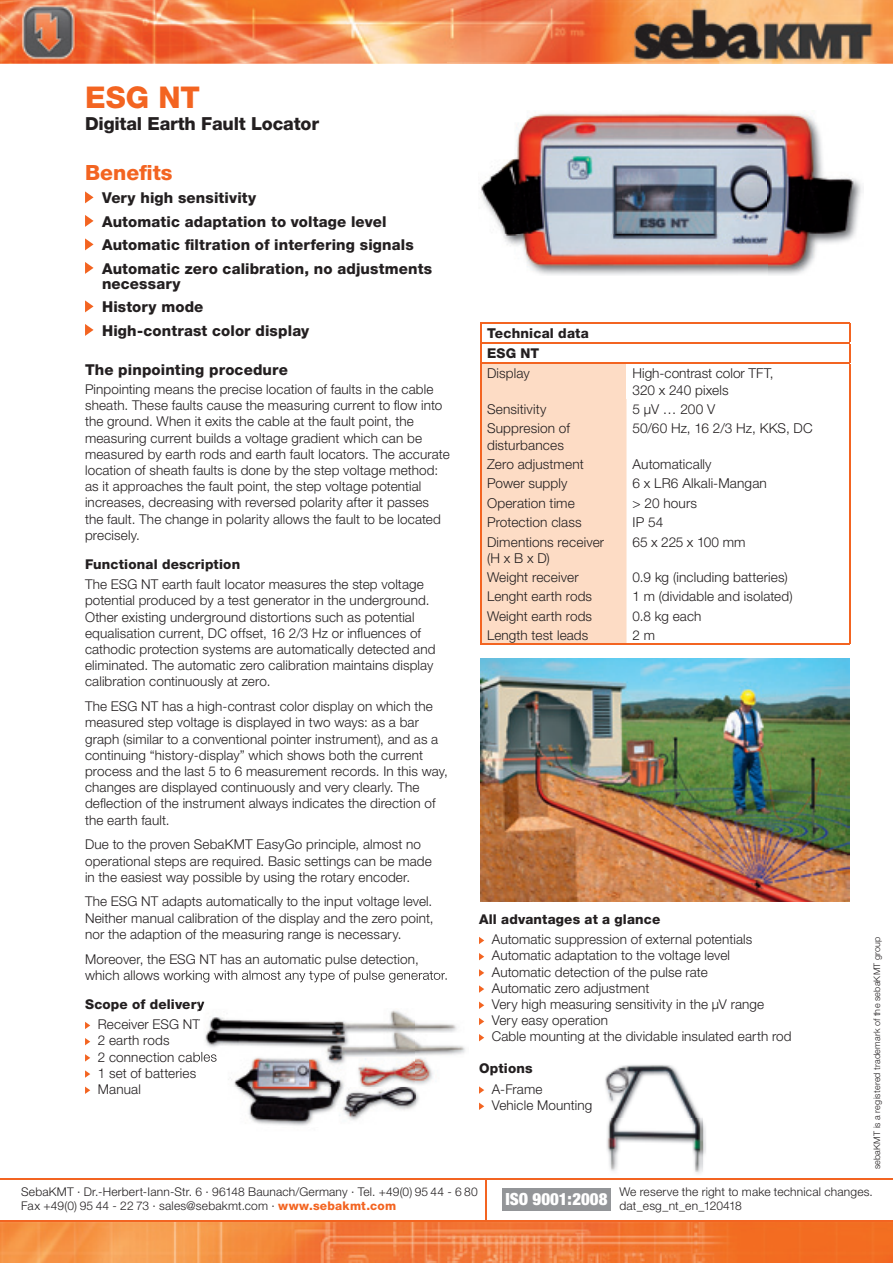
<style>
.page{position:relative;width:893px;height:1263px;background:#fff}
.page>*{position:absolute;margin:0;border:0;box-sizing:border-box;transform-origin:0 0}
.t1{font:800 30px "Helvetica Neue";color:#f36421}
.t2{font:800 21px "Helvetica Neue";color:#f36421}
.t3{font:800 18px "Helvetica Neue";letter-spacing:-.01em;color:#231f20}
.t4{font:900 condensed 16.8px "Helvetica Neue";letter-spacing:.005em;color:#fff}
.t5{font:800 15px/23.5px "Helvetica Neue";letter-spacing:.01em;color:#231f20}
.t6{font:300 13.65px/16.4px "Helvetica Neue";letter-spacing:.01em;color:#231f20}
.t7{font:800 13.65px "Helvetica Neue";letter-spacing:.015em;color:#231f20}
.t8{font:300 13.5px/16.2px "Helvetica Neue";letter-spacing:.01em;color:#231f20}
.t9{font:800 13.5px "Helvetica Neue";letter-spacing:.015em;color:#231f20}
.t10{font:300 12px/14.4px "Helvetica Neue";letter-spacing:.015em;color:#231f20}
.t11{font:300 9px "Helvetica Neue";letter-spacing:.025em;color:#231f20}
.s1{font-weight:800;color:#f36421}
</style>
<div class="page">
<img style="left:0;top:1222px;width:893px;height:41px">
<div style="left:502px;top:1188px;width:109px;height:23px;background:#939598"></div>
<hr style="left:0;top:1220px;width:893px;height:2px;background:#f36421">
<hr style="left:0;top:1178px;width:893px;height:1px;background:#f36421">
<hr style="left:485px;top:1179px;width:1px;height:42px;background:#f36421">
<img style="left:0;top:0;width:893px;height:64px">
<hr style="left:480px;top:322px;width:146px;height:2px;background:#f36421">
<hr style="left:626px;top:322px;width:224px;height:2px;background:#f36421">
<svg style="left:849px;top:324px;width:1px;height:38px"></svg>
<hr style="left:849px;top:364px;width:1px;height:35px;background:#f36421">
<svg style="left:849px;top:399px;width:1px;height:19px"></svg>
<hr style="left:849px;top:418px;width:1px;height:36px;background:#f36421">
<svg style="left:849px;top:454px;width:1px;height:77px"></svg>
<hr style="left:849px;top:531px;width:1px;height:36px;background:#f36421">
<svg style="left:480px;top:324px;width:146px;height:319px"></svg>
<svg style="left:849px;top:567px;width:1px;height:76px"></svg>
<hr style="left:480px;top:342px;width:146px;height:2px;background:#f36421">
<hr style="left:626px;top:342px;width:224px;height:2px;background:#f36421">
<hr style="left:480px;top:362px;width:146px;height:2px;background:#f36421">
<hr style="left:626px;top:362px;width:224px;height:2px;background:#f36421">
<hr style="left:480px;top:643px;width:146px;height:2px;background:#f36421">
<hr style="left:626px;top:643px;width:224px;height:2px;background:#f36421">
<svg style="left:85px;top:1022px;width:5px;height:7px"></svg>
<svg style="left:85px;top:1038px;width:5px;height:7px"></svg>
<svg style="left:85px;top:1054px;width:5px;height:7px"></svg>
<svg style="left:85px;top:1070px;width:5px;height:8px"></svg>
<svg style="left:85px;top:1086px;width:5px;height:8px"></svg>
<svg style="left:479px;top:937px;width:5px;height:7px"></svg>
<svg style="left:479px;top:953px;width:5px;height:7px"></svg>
<svg style="left:479px;top:969px;width:5px;height:7px"></svg>
<svg style="left:479px;top:985px;width:5px;height:8px"></svg>
<svg style="left:479px;top:1001px;width:5px;height:8px"></svg>
<svg style="left:479px;top:1018px;width:5px;height:7px"></svg>
<svg style="left:479px;top:1034px;width:5px;height:7px"></svg>
<svg style="left:479px;top:1086px;width:5px;height:8px"></svg>
<svg style="left:479px;top:1102px;width:5px;height:8px"></svg>
<svg style="left:85px;top:191px;width:9px;height:12px"></svg>
<svg style="left:85px;top:215px;width:9px;height:12px"></svg>
<svg style="left:85px;top:238px;width:9px;height:12px"></svg>
<svg style="left:85px;top:262px;width:9px;height:12px"></svg>
<svg style="left:85px;top:300px;width:9px;height:12px"></svg>
<svg style="left:85px;top:324px;width:9px;height:12px"></svg>
<img style="left:605px;top:1065px;width:101px;height:109px">
<img style="left:606px;top:1066px;width:97px;height:105px">
<img style="left:480px;top:659px;width:369px;height:242px">
<img style="left:448px;top:62px;width:428px;height:2px">
<img style="left:480px;top:112px;width:382px;height:163px">
<img style="left:200px;top:974px;width:247px;height:8px">
<svg style="left:198px;top:1052px;width:5px;height:10px"></svg>
<img style="left:205px;top:1010px;width:261px;height:116px">
<svg style="left:198px;top:1001px;width:6px;height:10px"></svg>
<img style="left:203px;top:1052px;width:14px;height:10px">
<h1 class="t1" style="left:85px;top:79px;width:116px">ESG NT</h1>
<h3 class="t3" style="left:85px;top:113px;width:236px">Digital Earth Fault Locator</h3>
<h2 class="t2" style="left:85px;top:160px;width:89px">Benefits</h2>
<p class="t5" style="left:102px;top:186px;width:332px">Very high sensitivity<br>Automatic adaptation to voltage level Automatic filtration of interfering signals Automatic zero calibration, no adjustments</p>
<p class="t5" style="left:102px;top:272px;width:209px">necessary<br>History mode<br>High-contrast color display</p>
<p class="t5" style="left:85px;top:358px;width:204px">The pinpointing procedure</p>
<p class="t8" style="left:85px;top:381px;width:366px">Pinpointing means the precise location of faults in the cable sheath. These faults cause the measuring current to flow into the ground. When it exits the cable at the fault point, the measuring current builds a voltage gradient which can be measured by earth rods and earth fault locators. The accurate location of sheath faults is done by the step voltage method: as it approaches the fault point, the step voltage potential increases, decreasing with reversed polarity after it passes the fault. The change in polarity allows the fault to be located precisely.</p>
<p class="t9" style="left:85px;top:556px;width:157px">Functional description</p>
<p class="t8" style="left:85px;top:576px;width:352px">The ESG NT earth fault locator measures the step voltage potential produced by a test generator in the underground.<br>Other existing underground distortions such as potential equalisation current, DC offset, 16 2/3 Hz or influences of cathodic protection systems are automatically detected and eliminated. The automatic zero calibration maintains display calibration continuously at zero.</p>
<p class="t8" style="left:85px;top:698px;width:364px">The ESG NT has a high-contrast color display on which the measured step voltage is displayed in two ways: as a bar graph (similar to a conventional pointer instrument), and as a continuing “history-display” which shows both the current process and the last 5 to 6 measurement records. In this way, changes are displayed continuously and very clearly. The deflection of the instrument always indicates the direction of the earth fault.</p>
<p class="t8" style="left:85px;top:836px;width:348px">Due to the proven SebaKMT EasyGo principle, almost no operational steps are required. Basic settings can be made in the easiest way possible by using the rotary encoder.</p>
<p class="t8" style="left:85px;top:893px;width:350px;text-align:justify">The ESG NT adapts automatically to the input voltage level.<br>Neither manual calibration of the display and the zero point, nor the adaption of the measuring range is necessary.</p>
<p class="t8" style="left:85px;top:950px;width:364px">Moreover, the ESG NT has an automatic pulse detection, which allows working with almost any type of pulse generator.</p>
<p class="t9" style="left:85px;top:996px;width:121px">Scope of delivery</p>
<p class="t8" style="left:98px;top:1016px;width:121px">Receiver ESG NT<br>2 earth rods<br>2 connection cables<br>1 set of batteries<br>Manual</p>
<p class="t7" style="left:487px;top:325px;width:103px">Technical data</p>
<p class="t9" style="left:487px;top:345px;width:54px">ESG NT</p>
<p class="t6" style="left:487px;top:365px;width:44px">Display</p>
<p class="t6" style="left:633px;top:365px;width:143px">High-contrast color TFT,<br>320 x 240 pixels</p>
<p class="t6" style="left:487px;top:401px;width:61px">Sensitivity</p>
<p class="t6" style="left:633px;top:401px;width:84px">5 µV … 200 V</p>
<p class="t6" style="left:487px;top:420px;width:84px">Suppresion of disturbances</p>
<p class="t6" style="left:633px;top:420px;width:182px">50/60 Hz, 16 2/3 Hz, KKS, DC</p>
<p class="t6" style="left:487px;top:456px;width:98px">Zero adjustment</p>
<p class="t6" style="left:633px;top:456px;width:81px">Automatically</p>
<p class="t6" style="left:487px;top:475px;width:82px">Power supply</p>
<p class="t6" style="left:633px;top:475px;width:136px">6 x LR6 Alkali-Mangan</p>
<p class="t6" style="left:487px;top:494px;width:89px">Operation time</p>
<p class="t6" style="left:633px;top:494px;width:66px">&gt; 20 hours</p>
<p class="t6" style="left:487px;top:514px;width:96px">Protection class</p>
<p class="t6" style="left:633px;top:514px;width:32px">IP 54</p>
<p class="t6" style="left:487px;top:533px;width:119px">Dimentions receiver (H x B x D)</p>
<p class="t6" style="left:633px;top:533px;width:114px">65 x 225 x 100 mm</p>
<p class="t6" style="left:487px;top:569px;width:93px">Weight receiver</p>
<p class="t6" style="left:633px;top:569px;width:157px">0.9 kg (including batteries)</p>
<p class="t8" style="left:487px;top:588px;width:107px">Lenght earth rods</p>
<p class="t8" style="left:633px;top:588px;width:162px">1 m (dividable and isolated)</p>
<p class="t8" style="left:487px;top:607px;width:107px">Weight earth rods</p>
<p class="t8" style="left:633px;top:607px;width:70px">0.8 kg each</p>
<p class="t8" style="left:487px;top:627px;width:103px">Length test leads</p>
<p class="t8" style="left:633px;top:627px;width:24px">2 m</p>
<p class="t9" style="left:479px;top:911px;width:183px">All advantages at a glance</p>
<p class="t8" style="left:492px;top:931px;width:301px">Automatic suppression of external potentials Automatic adaptation to the voltage level Automatic detection of the pulse rate<br>Automatic zero adjustment<br>Very high measuring sensitivity in the µV range Very easy operation<br>Cable mounting at the dividable insulated earth rod</p>
<p class="t9" style="left:479px;top:1060px;width:55px">Options</p>
<p class="t8" style="left:492px;top:1080px;width:102px">A-Frame<br>Vehicle Mounting</p>
<p class="t11" style="left:871px;top:1169px;width:234px;rotate:-90deg">sebaKMT is a registered trademark of the sebaKMT group</p>
<p class="t10" style="left:21px;top:1184px;width:458px">SebaKMT · Dr.-Herbert-Iann-Str. 6 · 96148 Baunach/Germany · Tel. +49(0) 95 44 - 6 80<br>Fax +49(0) 95 44 - 22 73 · sales@sebakmt.com · <span class="s1">www.sebakmt.com</span></p>
<p class="t4" style="left:505px;top:1189px;width:104px">ISO 9001:2008</p>
<p class="t10" style="left:619px;top:1184px;width:255px">We reserve the right to make technical changes. dat_esg_nt_en_120418</p>
</div>
